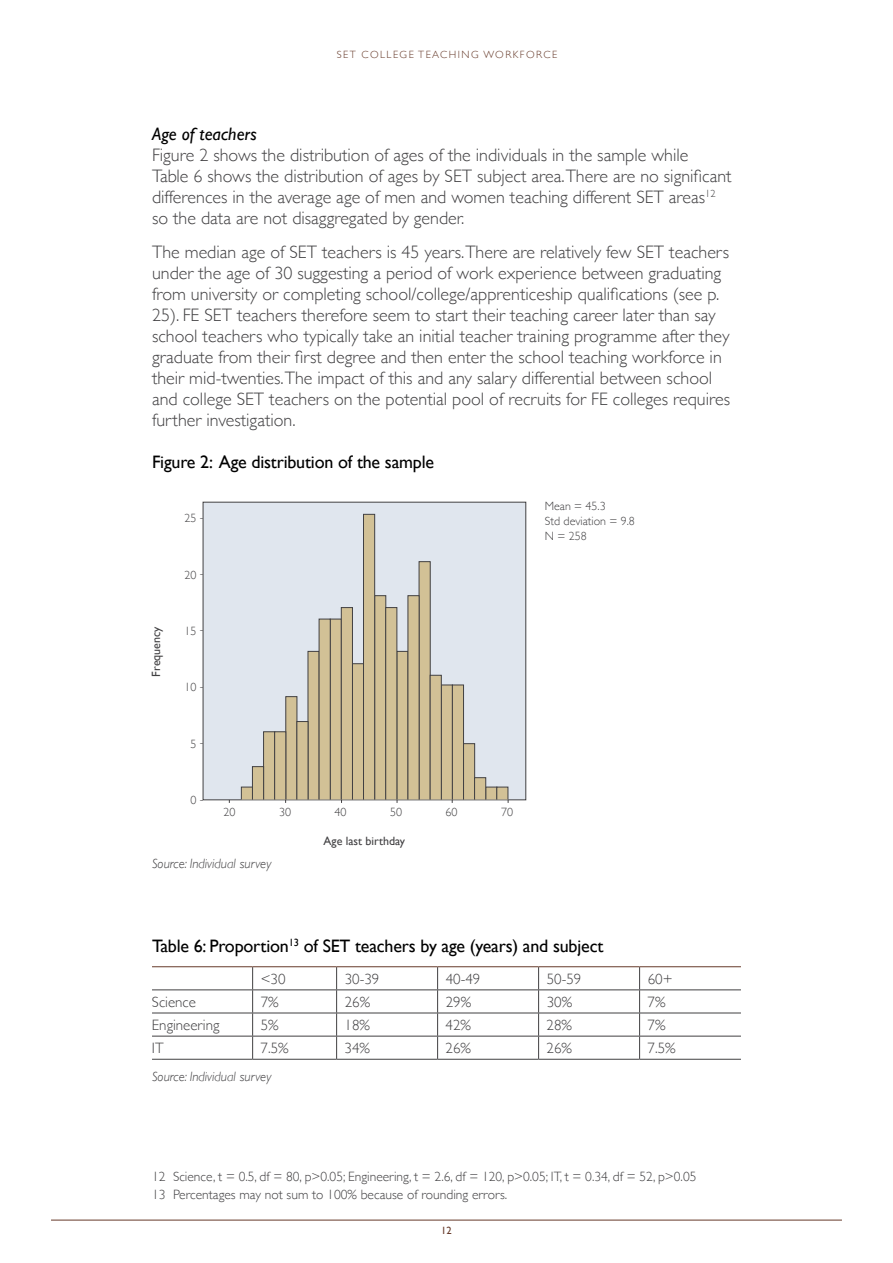
<style>
.page{position:relative;width:893px;height:1263px;background:#fff}
.page>*{position:absolute;margin:0;border:0;box-sizing:border-box;transform-origin:0 0}
.t1{font:300 18px/21px "Gill Sans";color:#414042}
.t2{font:18px "Gill Sans";letter-spacing:-.01em;color:#000}
.t3{font:italic 18px "Gill Sans";color:#000}
.t4{font:300 15px "Gill Sans";color:#414042}
.t5{font:300 13.5px/17.7px "Gill Sans";color:#414042}
.t6{font:italic 300 13.5px "Gill Sans";color:#414042}
.t7{font:300 12px/15px "Gill Sans";color:#414042}
.t8{font:12px "Gill Sans";color:#414042}
.t9{font:300 10.5px "Gill Sans";letter-spacing:.14em;color:#663a2a}
.t10{font:10.5px "Gill Sans";color:#663a2a}
</style>
<div class="page">
<hr style="left:51px;top:1220px;width:791px;height:1px;background:#663a2a">
<svg style="left:252px;top:967px;width:1px;height:92px"></svg>
<svg style="left:336px;top:967px;width:1px;height:92px"></svg>
<svg style="left:437px;top:967px;width:1px;height:92px"></svg>
<svg style="left:538px;top:967px;width:1px;height:92px"></svg>
<svg style="left:639px;top:967px;width:1px;height:92px"></svg>
<hr style="left:152px;top:989px;width:101px;height:1px;background:#414042">
<hr style="left:253px;top:989px;width:84px;height:1px;background:#414042">
<hr style="left:337px;top:989px;width:101px;height:1px;background:#414042">
<hr style="left:438px;top:989px;width:101px;height:1px;background:#414042">
<hr style="left:539px;top:989px;width:101px;height:1px;background:#414042">
<hr style="left:640px;top:989px;width:101px;height:1px;background:#414042">
<hr style="left:152px;top:1012px;width:101px;height:1px;background:#414042">
<hr style="left:253px;top:1012px;width:84px;height:1px;background:#414042">
<hr style="left:337px;top:1012px;width:101px;height:1px;background:#414042">
<hr style="left:438px;top:1012px;width:101px;height:1px;background:#414042">
<hr style="left:539px;top:1012px;width:101px;height:1px;background:#414042">
<hr style="left:640px;top:1012px;width:101px;height:1px;background:#414042">
<hr style="left:152px;top:1036px;width:101px;height:1px;background:#414042">
<hr style="left:253px;top:1036px;width:84px;height:1px;background:#414042">
<hr style="left:337px;top:1036px;width:101px;height:1px;background:#414042">
<hr style="left:438px;top:1036px;width:101px;height:1px;background:#414042">
<hr style="left:539px;top:1036px;width:101px;height:1px;background:#414042">
<hr style="left:640px;top:1036px;width:101px;height:1px;background:#414042">
<hr style="left:152px;top:1059px;width:101px;height:1px;background:#414042">
<hr style="left:253px;top:1059px;width:84px;height:1px;background:#414042">
<hr style="left:337px;top:1059px;width:101px;height:1px;background:#414042">
<hr style="left:438px;top:1059px;width:101px;height:1px;background:#414042">
<hr style="left:539px;top:1059px;width:101px;height:1px;background:#414042">
<hr style="left:640px;top:1059px;width:101px;height:1px;background:#414042">
<hr style="left:152px;top:966px;width:101px;height:1px;background:#663a2a">
<hr style="left:253px;top:966px;width:84px;height:1px;background:#663a2a">
<hr style="left:337px;top:966px;width:101px;height:1px;background:#663a2a">
<hr style="left:438px;top:966px;width:101px;height:1px;background:#663a2a">
<hr style="left:539px;top:966px;width:101px;height:1px;background:#663a2a">
<hr style="left:640px;top:966px;width:101px;height:1px;background:#663a2a">
<div style="left:203px;top:502px;width:323px;height:298px;background:#e0e6ee;border:1px solid #414042"></div>
<div style="left:241px;top:787px;width:12px;height:13px;background:#d2c196;border:1px solid #414042"></div>
<div style="left:330px;top:619px;width:12px;height:181px;background:#d2c196"></div>
<div style="left:419px;top:561px;width:12px;height:239px;background:#d2c196;border:1px solid #414042"></div>
<div style="left:285px;top:696px;width:12px;height:104px;background:#d2c196;border:1px solid #414042"></div>
<div style="left:374px;top:595px;width:12px;height:205px;background:#d2c196"></div>
<div style="left:463px;top:743px;width:12px;height:57px;background:#d2c196;border:1px solid #414042"></div>
<div style="left:263px;top:731px;width:12px;height:69px;background:#d2c196;border:1px solid #414042"></div>
<div style="left:352px;top:663px;width:12px;height:137px;background:#d2c196"></div>
<div style="left:441px;top:685px;width:12px;height:115px;background:#d2c196"></div>
<div style="left:308px;top:651px;width:12px;height:149px;background:#d2c196;border:1px solid #414042"></div>
<div style="left:396px;top:651px;width:12px;height:149px;background:#d2c196;border:1px solid #414042"></div>
<div style="left:485px;top:787px;width:12px;height:13px;background:#d2c196"></div>
<div style="left:252px;top:766px;width:12px;height:34px;background:#d2c196;border:1px solid #414042"></div>
<div style="left:341px;top:607px;width:12px;height:193px;background:#d2c196;border:1px solid #414042"></div>
<div style="left:430px;top:675px;width:12px;height:125px;background:#d2c196;border:1px solid #414042"></div>
<div style="left:296px;top:721px;width:12px;height:79px;background:#d2c196;border:1px solid #414042"></div>
<div style="left:385px;top:607px;width:12px;height:193px;background:#d2c196;border:1px solid #414042"></div>
<div style="left:474px;top:777px;width:12px;height:23px;background:#d2c196;border:1px solid #414042"></div>
<div style="left:274px;top:731px;width:12px;height:69px;background:#d2c196;border:1px solid #414042"></div>
<div style="left:363px;top:514px;width:12px;height:286px;background:#d2c196;border:1px solid #414042"></div>
<div style="left:452px;top:685px;width:12px;height:115px;background:#d2c196;border:1px solid #414042"></div>
<div style="left:319px;top:619px;width:12px;height:181px;background:#d2c196;border:1px solid #414042"></div>
<div style="left:408px;top:595px;width:11px;height:205px;background:#d2c196"></div>
<div style="left:496px;top:787px;width:12px;height:13px;background:#d2c196;border:1px solid #414042"></div>
<p class="t9" style="left:337px;top:47px;width:222px">SET COLLEGE TEACHING WORKFORCE</p>
<p class="t3" style="left:152px;top:124px;width:106px">Age of teachers</p>
<p class="t1" style="left:152px;top:144px;width:581px">Figure 2 shows the distribution of ages of the individuals in the sample while<br>Table 6 shows the distribution of ages by SET subject area.There are no significant differences in the average age of men and women teaching different SET areas<sup>12 </sup>so the data are not disaggregated by gender.</p>
<p class="t1" style="left:152px;top:241px;width:580px">The median age of SET teachers is 45 years.There are relatively few SET teachers under the age of 30 suggesting a period of work experience between graduating from university or completing school/college/apprenticeship qualifications (see p.<br>25). FE SET teachers therefore seem to start their teaching career later than say school teachers who typically take an initial teacher training programme after they graduate from their first degree and then enter the school teaching workforce in their mid-twenties.The impact of this and any salary differential between school and college SET teachers on the potential pool of recruits for FE colleges requires further investigation.</p>
<p class="t2" style="left:152px;top:451px;width:284px">Figure 2: Age distribution of the sample</p>
<p class="t7" style="left:185px;top:510px;width:21px">25 -</p>
<p class="t8" style="left:149px;top:677px;width:52px;rotate:-90deg">Frequency</p>
<p class="t7" style="left:185px;top:567px;width:21px">20 -</p>
<p class="t7" style="left:185px;top:623px;width:21px">15 -</p>
<p class="t7" style="left:185px;top:679px;width:21px">10 -</p>
<p class="t7" style="left:191px;top:735px;width:15px">5 -</p>
<p class="t7" style="left:191px;top:791px;width:15px">0 -</p>
<p class="t7" style="left:224px;top:804px;width:13px">20</p>
<p class="t7" style="left:279px;top:804px;width:13px">30</p>
<p class="t7" style="left:335px;top:804px;width:13px">40</p>
<p class="t7" style="left:390px;top:804px;width:13px">50</p>
<p class="t7" style="left:446px;top:804px;width:13px">60</p>
<p class="t7" style="left:501px;top:804px;width:13px">70</p>
<p class="t8" style="left:324px;top:834px;width:83px">Age last birthday</p>
<p class="t6" style="left:152px;top:856px;width:121px">Source: Individual survey</p>
<p class="t7" style="left:545px;top:498px;width:92px">Mean = 45.3<br>Std deviation = 9.8<br>N = 258</p>
<p class="t2" style="left:152px;top:935px;width:453px">Table 6: Proportion<sup>13</sup> of SET teachers by age (years) and subject</p>
<p class="t4" style="left:261px;top:967px;width:26px">&lt;30</p>
<p class="t4" style="left:345px;top:967px;width:36px">30-39</p>
<p class="t4" style="left:446px;top:967px;width:36px">40-49</p>
<p class="t4" style="left:547px;top:967px;width:36px">50-59</p>
<p class="t4" style="left:648px;top:967px;width:26px">60+</p>
<p class="t4" style="left:152px;top:990px;width:46px">Science</p>
<p class="t4" style="left:261px;top:990px;width:19px">7%</p>
<p class="t4" style="left:345px;top:990px;width:27px">26%</p>
<p class="t4" style="left:446px;top:990px;width:27px">29%</p>
<p class="t4" style="left:547px;top:990px;width:27px">30%</p>
<p class="t4" style="left:648px;top:990px;width:19px">7%</p>
<p class="t4" style="left:152px;top:1013px;width:69px">Engineering</p>
<p class="t4" style="left:261px;top:1013px;width:19px">5%</p>
<p class="t4" style="left:345px;top:1013px;width:27px">18%</p>
<p class="t4" style="left:446px;top:1013px;width:27px">42%</p>
<p class="t4" style="left:547px;top:1013px;width:27px">28%</p>
<p class="t4" style="left:648px;top:1013px;width:19px">7%</p>
<p class="t4" style="left:152px;top:1036px;width:13px">IT</p>
<p class="t4" style="left:261px;top:1036px;width:30px">7.5%</p>
<p class="t4" style="left:345px;top:1036px;width:27px">34%</p>
<p class="t4" style="left:446px;top:1036px;width:27px">26%</p>
<p class="t4" style="left:547px;top:1036px;width:27px">26%</p>
<p class="t4" style="left:648px;top:1036px;width:30px">7.5%</p>
<p class="t6" style="left:152px;top:1068px;width:121px">Source: Individual survey</p>
<p class="t5" style="left:152px;top:1167px;width:546px">12 Science, t = 0.5, df = 80, p&gt;0.05; Engineering, t = 2.6, df = 120, p&gt;0.05; IT, t = 0.34, df = 52, p&gt;0.05<br>13 Percentages may not sum to 100% because of rounding errors.</p>
<p class="t10" style="left:441px;top:1224px;width:12px">12</p>
</div>
